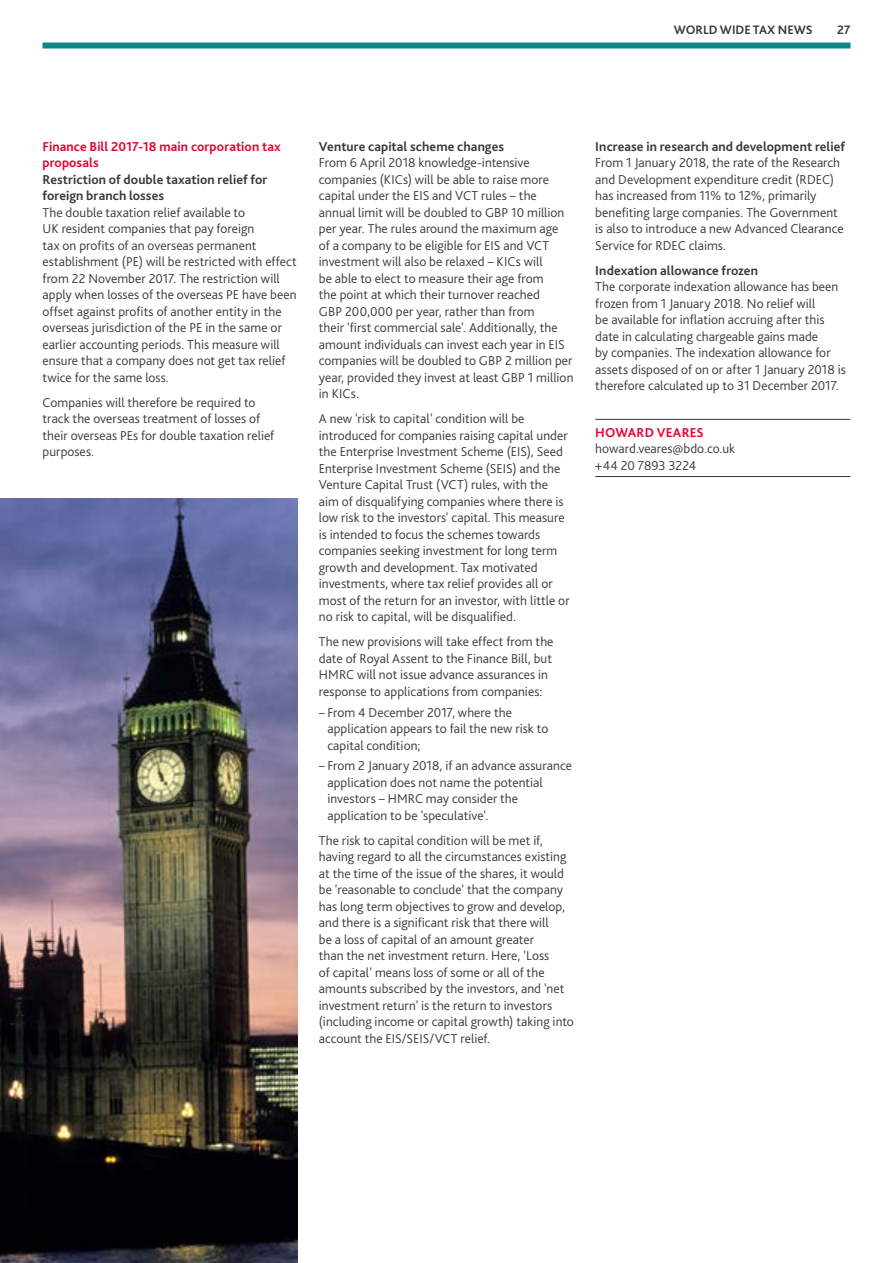
<style>
.page{position:relative;width:893px;height:1263px;background:#fff}
.page>*{position:absolute;margin:0;border:0;box-sizing:border-box;transform-origin:0 0}
.t1{font:300 13.5px/16.5px "Bliss Pro";letter-spacing:.005em;color:#3c3734}
.t2{font:700 13.5px/16.5px "Bliss Pro";letter-spacing:.005em;color:#3c3734}
.t3{font:700 13.5px/16.5px "Bliss Pro";letter-spacing:.01em;color:#e4032e}
.t4{font:700 12.75px "Bliss Pro";color:#3c3734}
</style>
<div class="page">
<div style="left:43px;top:43px;width:807px;height:6px;background:#008b88"></div>
<hr style="left:595px;top:419px;width:255px;height:1px;background:#3c3734">
<hr style="left:595px;top:476px;width:255px;height:1px;background:#3c3734">
<img style="left:0;top:499px;width:298px;height:764px">
<p class="t4" style="left:674px;top:22px;width:140px">WORLD WIDE TAX NEWS</p>
<p class="t4" style="left:837px;top:22px;width:15px">27</p>
<p class="t3" style="left:43px;top:138px;width:240px">Finance Bill 2017-18 main corporation tax proposals</p>
<p class="t2" style="left:43px;top:171px;width:226px">Restriction of double taxation relief for foreign branch losses</p>
<p class="t1" style="left:43px;top:204px;width:256px">The double taxation relief available to<br>UK resident companies that pay foreign<br>tax on profits of an overseas permanent establishment (PE) will be restricted with effect from 22 November 2017. The restriction will apply when losses of the overseas PE have been offset against profits of another entity in the overseas jurisdiction of the PE in the same or earlier accounting periods. This measure will ensure that a company does not get tax relief twice for the same loss.</p>
<p class="t1" style="left:43px;top:394px;width:233px">Companies will therefore be required to track the overseas treatment of losses of their overseas PEs for double taxation relief purposes.</p>
<p class="t2" style="left:319px;top:138px;width:187px">Venture capital scheme changes</p>
<p class="t1" style="left:319px;top:154px;width:256px">From 6 April 2018 knowledge-intensive companies (KICs) will be able to raise more capital under the EIS and VCT rules – the annual limit will be doubled to GBP 10 million per year. The rules around the maximum age<br>of a company to be eligible for EIS and VCT investment will also be relaxed – KICs will<br>be able to elect to measure their age from<br>the point at which their turnover reached<br>GBP 200,000 per year, rather than from<br>their 'first commercial sale'. Additionally, the amount individuals can invest each year in EIS companies will be doubled to GBP 2 million per year, provided they invest at least GBP 1 million in KICs.</p>
<p class="t1" style="left:319px;top:410px;width:252px">A new 'risk to capital' condition will be introduced for companies raising capital under the Enterprise Investment Scheme (EIS), Seed Enterprise Investment Scheme (SEIS) and the Venture Capital Trust (VCT) rules, with the aim of disqualifying companies where there is low risk to the investors' capital. This measure is intended to focus the schemes towards companies seeking investment for long term growth and development. Tax motivated investments, where tax relief provides all or most of the return for an investor, with little or no risk to capital, will be disqualified.</p>
<p class="t1" style="left:319px;top:633px;width:236px">The new provisions will take effect from the date of Royal Assent to the Finance Bill, but HMRC will not issue advance assurances in response to applications from companies:</p>
<p class="t1" style="left:327px;top:703px;width:222px;text-indent:-9px">– From 4 December 2017, where the application appears to fail the new risk to capital condition;</p>
<p class="t1" style="left:327px;top:757px;width:246px;text-indent:-9px">– From 2 January 2018, if an advance assurance application does not name the potential investors – HMRC may consider the application to be 'speculative'.</p>
<p class="t1" style="left:319px;top:832px;width:257px">The risk to capital condition will be met if, having regard to all the circumstances existing at the time of the issue of the shares, it would be 'reasonable to conclude' that the company has long term objectives to grow and develop, and there is a significant risk that there will<br>be a loss of capital of an amount greater<br>than the net investment return. Here, 'Loss<br>of capital' means loss of some or all of the amounts subscribed by the investors, and 'net investment return' is the return to investors (including income or capital growth) taking into account the EIS/SEIS/VCT relief.</p>
<p class="t2" style="left:595px;top:138px;width:251px">Increase in research and development relief</p>
<p class="t1" style="left:595px;top:154px;width:250px">From 1 January 2018, the rate of the Research and Development expenditure credit (RDEC) has increased from 11% to 12%, primarily benefiting large companies. The Government is also to introduce a new Advanced Clearance Service for RDEC claims.</p>
<p class="t2" style="left:595px;top:262px;width:164px">Indexation allowance frozen</p>
<p class="t1" style="left:595px;top:278px;width:252px">The corporate indexation allowance has been frozen from 1 January 2018. No relief will<br>be available for inflation accruing after this date in calculating chargeable gains made<br>by companies. The indexation allowance for assets disposed of on or after 1 January 2018 is therefore calculated up to 31 December 2017.</p>
<p class="t3" style="left:595px;top:424px;width:110px">HOWARD VEARES</p>
<p class="t1" style="left:595px;top:440px;width:141px">howard.veares@bdo.co.uk +44 20 7893 3224</p>
</div>
